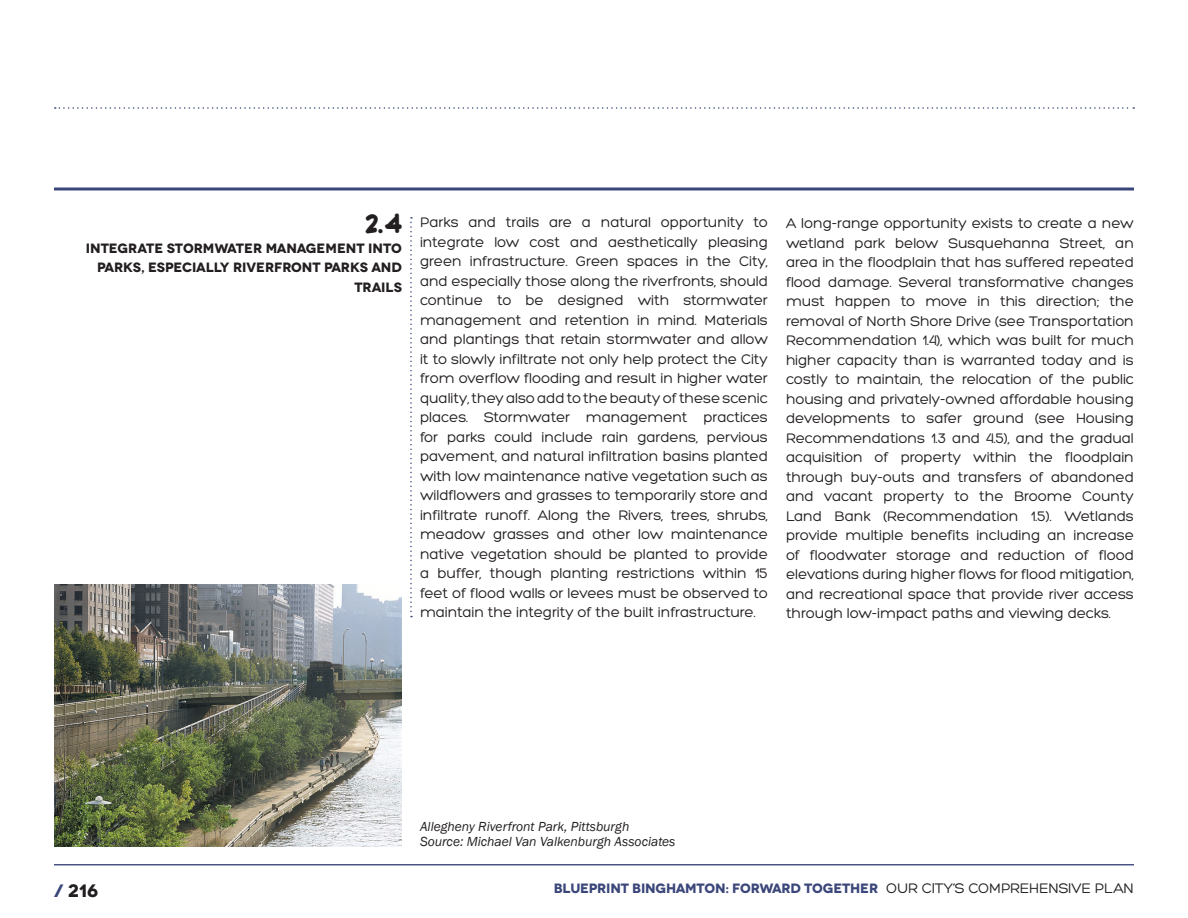
<style>
.page{position:relative;width:1188px;height:918px;background:#fff}
.page>*{position:absolute;margin:0;border:0;box-sizing:border-box;transform-origin:0 0}
.Rec__Number{font:700 24px "Flux Architect";color:#231f20}
.t1{font:700 18px "Novecentowide";color:#231f20}
.TEXT{font:15px/19.5px "Hero";letter-spacing:-.01em;color:#231f20;text-align:justify}
.Rec__Number-2{font:700 13.5px/19.5px "Novecentowide";letter-spacing:-.005em;color:#231f20;text-align:right}
.TEXT_Image{font:italic 13.5px "Franklin Gothic";color:#231f20}
.t2{font:700 13.5px "Novecentowide";letter-spacing:-.01em;color:#3b477a}
.s1{color:#3b477a}
.s2{font-family:"Hero";font-weight:400;font-size:15px;color:#231f20}
</style>
<div class="page">
<hr style="left:54px;top:864px;width:1080px;height:1px;background:#3b477a">
<hr style="left:54px;top:188px;width:1080px;height:2px;background:#3b477a">
<svg style="left:55px;top:107px;width:1079px;height:2px"></svg>
<svg style="left:410px;top:217px;width:2px;height:400px"></svg>
<img style="left:54px;top:585px;width:348px;height:261px">
<p class="Rec__Number" style="left:366px;top:210px;width:38px">2.4</p>
<p class="Rec__Number-2" style="left:86px;top:239px;width:318px">INTEGRATE STORMWATER MANAGEMENT INTO<br>PARKS, ESPECIALLY RIVERFRONT PARKS AND<br>TRAILS</p>
<p class="TEXT" style="left:420px;top:213px;width:350px">Parks and trails are a natural opportunity to integrate low cost and aesthetically pleasing green infrastructure. Green spaces in the City, and especially those along the riverfronts, should continue to be designed with stormwater management and retention in mind. Materials and plantings that retain stormwater and allow it to slowly infiltrate not only help protect the City from overflow flooding and result in higher water quality, they also add to the beauty of these scenic places. Stormwater management practices for parks could include rain gardens, pervious pavement, and natural infiltration basins planted with low maintenance native vegetation such as wildflowers and grasses to temporarily store and infiltrate runoff. Along the Rivers, trees, shrubs, meadow grasses and other low maintenance native vegetation should be planted to provide a buffer, though planting restrictions within 15 feet of flood walls or levees must be observed to maintain the integrity of the built infrastructure.</p>
<p class="TEXT" style="left:786px;top:214px;width:350px">A long-range opportunity exists to create a new wetland park below Susquehanna Street, an area in the floodplain that has suffered repeated flood damage. Several transformative changes must happen to move in this direction; the removal of North Shore Drive (see Transportation Recommendation 1.4), which was built for much higher capacity than is warranted today and is costly to maintain, the relocation of the public housing and privately-owned affordable housing developments to safer ground (see Housing Recommendations 1.3 and 4.5), and the gradual acquisition of property within the floodplain through buy-outs and transfers of abandoned and vacant property to the Broome County Land Bank (Recommendation 1.5). Wetlands provide multiple benefits including an increase of floodwater storage and reduction of flood elevations during higher flows for flood mitigation, and recreational space that provide river access through low-impact paths and viewing decks.</p>
<p class="TEXT_Image" style="left:420px;top:818px;width:211px">Allegheny Riverfront Park, Pittsburgh</p>
<p class="TEXT_Image" style="left:420px;top:833px;width:257px">Source: Michael Van Valkenburgh Associates</p>
<p class="t1" style="left:54px;top:880px;width:46px"><span class="s1">/</span> 216</p>
<p class="t2" style="left:554px;top:880px;width:582px">BLUEPRINT BINGHAMTON: FORWARD TOGETHER <span class="s2">OUR CITY’S COMPREHENSIVE PLAN</span></p>
</div>
